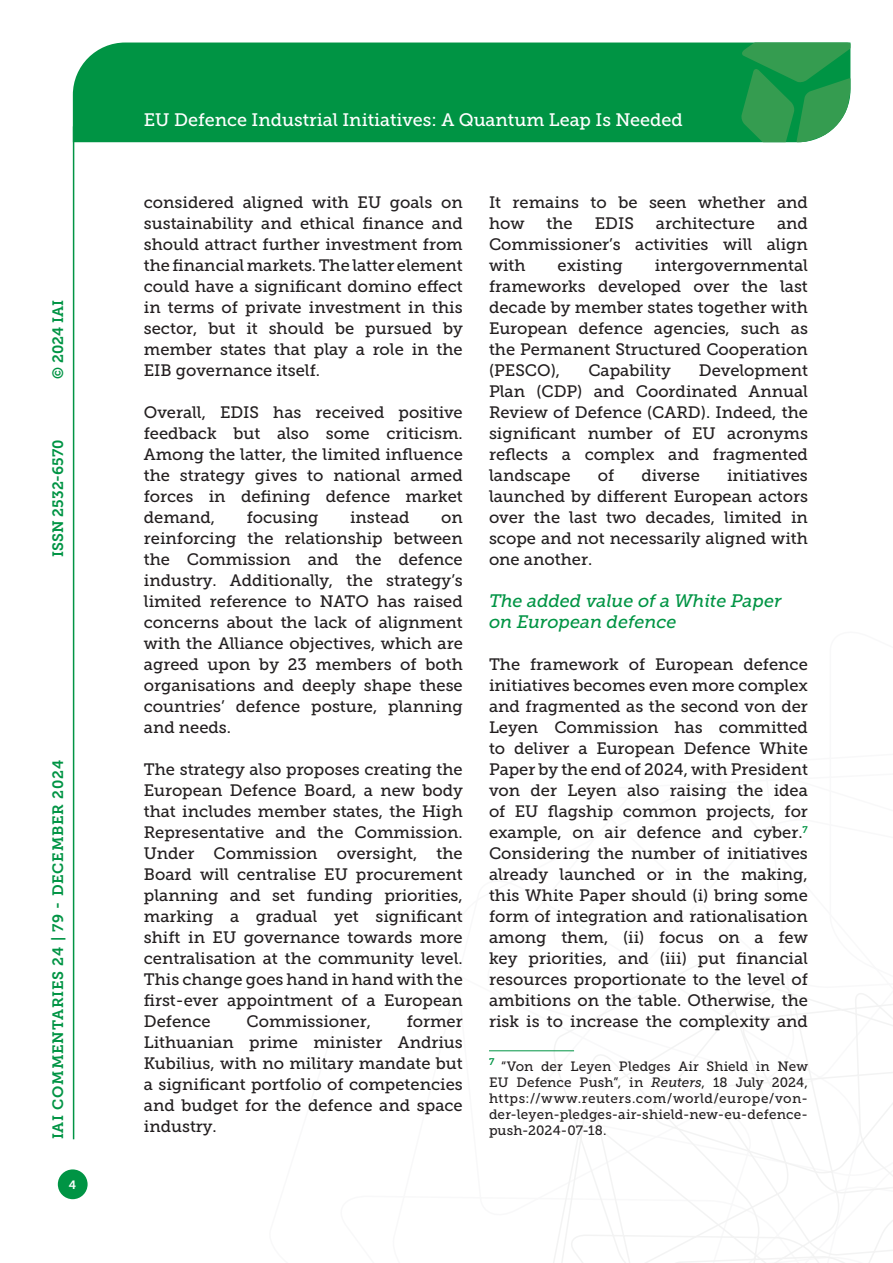
<style>
.page{position:relative;width:893px;height:1263px;background:#fff}
.page>*{position:absolute;margin:0;border:0;box-sizing:border-box;transform-origin:0 0}
.t1{font:18px "Museo Slab 500";color:#fff}
.Titolo_paragrafo_2{font:italic 18px/21px "Museo Slab 500";color:#009444}
.Testo{font:16.5px/21px "Museo Slab 500";color:#231f20;text-align:justify}
.t2{font:15px "Museo Slab 700";letter-spacing:.05em;color:#009444}
.t3{font:15px "Museo Slab 700";color:#009444}
.Nota{font:13.5px/16.2px "Museo Slab 500";letter-spacing:.015em;color:#231f20;text-align:justify}
.t4{font:12px "Museo Slab 700";color:#fff}
.s1{font-style:italic}
</style>
<div class="page">
<svg style="left:531px;top:960px;width:362px;height:303px"></svg>
<div style="left:73px;top:43px;width:668px;height:99px;background:#009444"></div>
<svg style="left:741px;top:43px;width:109px;height:99px;background:#319e55"></svg>
<div style="left:58px;top:1169px;width:30px;height:30px;background:#009444;border-radius:50%"></div>
<hr style="left:73px;top:126px;width:1px;height:1013px;background:#009444">
<hr style="left:489px;top:1050px;width:85px;height:1px;background:#009444">
<p class="t2" style="left:50px;top:379px;width:80px;rotate:-90deg">© 2024 IAI</p>
<p class="t3" style="left:50px;top:557px;width:119px;rotate:-90deg">ISSN 2532-6570</p>
<p class="t2" style="left:50px;top:1139px;width:381px;rotate:-90deg">IAI COMMENTARIES 24 | 79 - DECEMBER 2024</p>
<p class="t4" style="left:69px;top:1178px;width:9px">4</p>
<p class="t1" style="left:144px;top:110px;width:540px">EU Defence Industrial Initiatives: A Quantum Leap Is Needed</p>
<p class="Testo" style="left:144px;top:192px;width:320px">considered aligned with EU goals on sustainability and ethical finance and should attract further investment from the financial markets. The latter element could have a significant domino effect in terms of private investment in this sector, but it should be pursued by member states that play a role in the EIB governance itself.</p>
<p class="Testo" style="left:144px;top:402px;width:320px">Overall, EDIS has received positive feedback but also some criticism.<br>Among the latter, the limited influence the strategy gives to national armed forces in defining defence market demand,</p>
<p class="Testo" style="left:247px;top:507px;width:73px">focusing</p>
<p class="Testo" style="left:350px;top:507px;width:61px">instead</p>
<p class="Testo" style="left:144px;top:507px;width:320px;text-indent:297px">on reinforcing the relationship between the Commission and the defence industry. Additionally, the strategy’s limited reference to NATO has raised concerns about the lack of alignment with the Alliance objectives, which are agreed upon by 23 members of both organisations and deeply shape these countries’ defence posture, planning and needs.</p>
<p class="Testo" style="left:144px;top:759px;width:320px">The strategy also proposes creating the European Defence Board, a new body that includes member states, the High Representative and the Commission.<br>Under Commission oversight, the Board will centralise EU procurement planning and set funding priorities, marking a gradual yet significant shift in EU governance towards more centralisation at the community level.<br>This change goes hand in hand with the first-ever appointment of a European Defence</p>
<p class="Testo" style="left:247px;top:1011px;width:126px">Commissioner,</p>
<p class="Testo" style="left:144px;top:1011px;width:320px;text-indent:263px">former Lithuanian prime minister Andrius Kubilius, with no military mandate but a significant portfolio of competencies and budget for the defence and space industry.</p>
<p class="Testo" style="left:489px;top:192px;width:320px">It remains to be seen whether and how</p>
<p class="Testo" style="left:547px;top:213px;width:28px">the</p>
<p class="Testo" style="left:595px;top:213px;width:41px">EDIS</p>
<p class="Testo" style="left:656px;top:213px;width:101px">architecture</p>
<p class="Testo" style="left:489px;top:213px;width:320px;text-indent:288px">and Commissioner’s activities will align with</p>
<p class="Testo" style="left:489px;top:255px;width:320px;text-indent:166px">intergovernmental frameworks developed over the last decade by member states together with European defence agencies, such as the Permanent Structured Cooperation (PESCO),</p>
<p class="Testo" style="left:558px;top:255px;width:67px">existing</p>
<p class="Testo" style="left:588px;top:360px;width:84px">Capability</p>
<p class="Testo" style="left:489px;top:360px;width:320px;text-indent:210px">Development Plan (CDP) and Coordinated Annual Review of Defence (CARD). Indeed, the significant number of EU acronyms reflects a complex and fragmented landscape</p>
<p class="Testo" style="left:598px;top:465px;width:18px">of</p>
<p class="Testo" style="left:641px;top:465px;width:60px">diverse</p>
<p class="Testo" style="left:489px;top:465px;width:320px;text-indent:238px">initiatives launched by different European actors over the last two decades, limited in scope and not necessarily aligned with one another.</p>
<p class="Titolo_paragrafo_2" style="left:489px;top:590px;width:294px">The added value of a White Paper on European defence</p>
<p class="Testo" style="left:489px;top:654px;width:320px">The framework of European defence initiatives becomes even more complex and fragmented as the second von der Leyen Commission has committed to deliver a European Defence White Paper by the end of 2024, with President von der Leyen also raising the idea of EU flagship common projects, for example, on air defence and cyber.<sup>7<br></sup>Considering the number of initiatives already launched or in the making, this White Paper should (i) bring some form of integration and rationalisation among them, (ii) focus on a few key priorities, and (iii) put financial resources proportionate to the level of ambitions on the table. Otherwise, the risk is to increase the complexity and</p>
<p class="Nota" style="left:489px;top:1058px;width:320px"><sup>7</sup> “Von der Leyen Pledges Air Shield in New EU Defence Push”, in <span class="s1">Reuters</span>, 18 July 2024, https://www.reuters.com/world/europe/von&shy;der-leyen-pledges-air-shield-new-eu-defence&shy;push-2024-07-18.</p>
</div>
